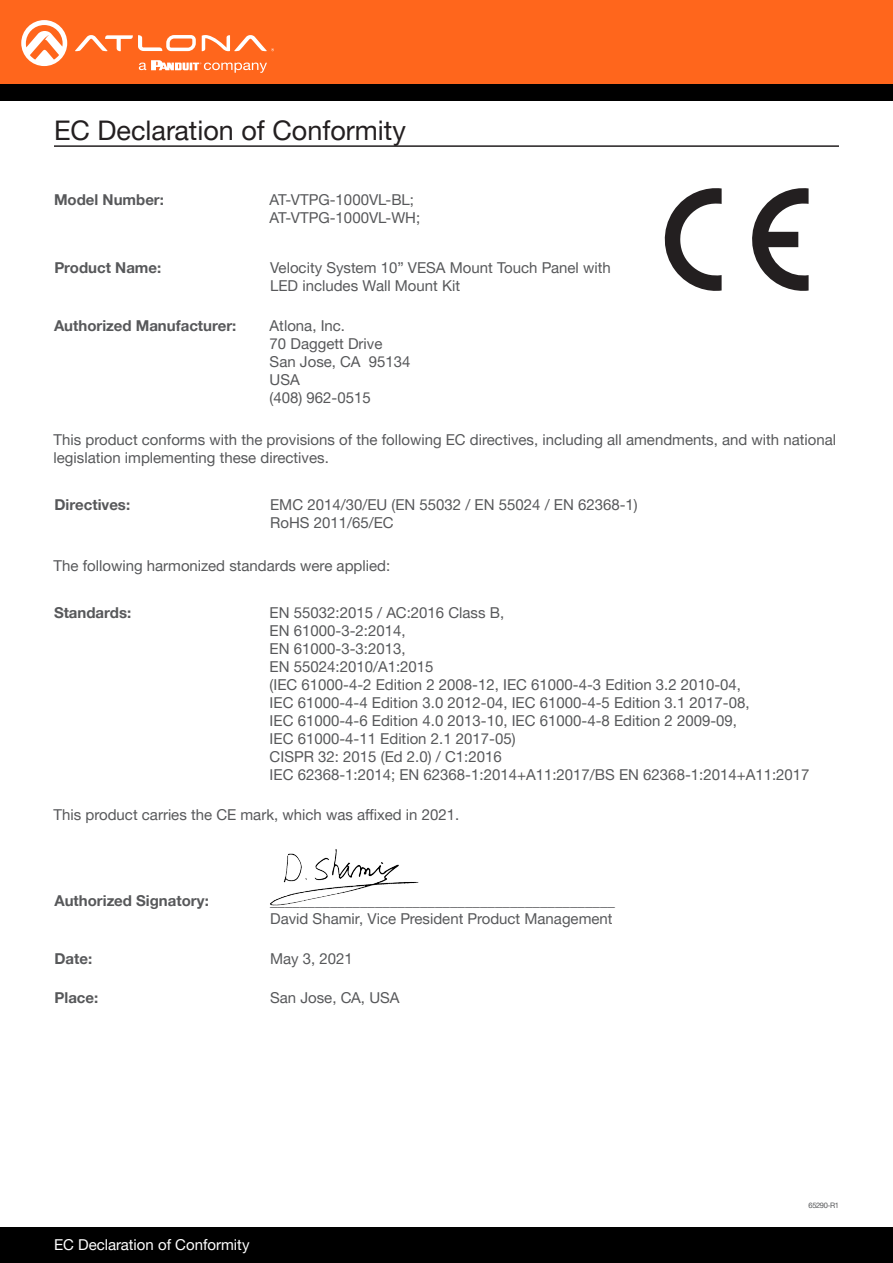
<style>
.page{position:relative;width:893px;height:1263px;background:#fff}
.page>*{position:absolute;margin:0;border:0;box-sizing:border-box;transform-origin:0 0}
.Section_Header{font:27px "Helvetica Neue LTW1 G";color:#231f20}
.General_Text{font:15px/18px "Helvetica Neue LTW1 G";color:#57585a}
.Unit_Command_Descrip{font:15px/18px "Helvetica Neue LTW1 G";color:#57585a}
.Unit_Commands{font:700 15px "Helvetica Neue LTW1 G";color:#57585a}
.t1{font:15px "Helvetica Neue LTW1 G";color:#fff}
.Product_Type_First_P{font:7.5px "Helvetica Neue LTW1 G";letter-spacing:-.05em;color:#57585a}
</style>
<div class="page">
<div style="left:0;top:1227px;width:893px;height:36px;background:#000"></div>
<div style="left:0;top:0;width:893px;height:84px;background:#ff661c"></div>
<div style="left:0;top:84px;width:893px;height:16px;background:#000"></div>
<svg style="left:75px;top:35px;width:121px;height:16px"></svg>
<svg style="left:202px;top:35px;width:72px;height:16px"></svg>
<svg style="left:21px;top:20px;width:46px;height:46px"></svg>
<svg style="left:139px;top:60px;width:128px;height:13px"></svg>
<hr style="left:54px;top:145px;width:785px;height:2px;background:#231f20">
<svg style="left:752px;top:188px;width:57px;height:103px"></svg>
<svg style="left:664px;top:188px;width:58px;height:103px"></svg>
<img style="left:270px;top:849px;width:148px;height:57px">
<p class="Section_Header" style="left:54px;top:114px;width:353px">EC Declaration of Conformity</p>
<p class="Unit_Commands" style="left:54px;top:191px;width:111px">Model Number:</p>
<p class="General_Text" style="left:270px;top:191px;width:152px">AT-VTPG-1000VL-BL;<br>AT-VTPG-1000VL-WH;</p>
<p class="Unit_Commands" style="left:54px;top:258px;width:108px">Product Name:</p>
<p class="General_Text" style="left:270px;top:258px;width:342px">Velocity System 10” VESA Mount Touch Panel with<br>LED includes Wall Mount Kit</p>
<p class="Unit_Commands" style="left:54px;top:317px;width:184px">Authorized Manufacturer:</p>
<p class="General_Text" style="left:270px;top:317px;width:77px">Atlona, Inc.</p>
<p class="General_Text" style="left:270px;top:335px;width:114px">70 Daggett Drive</p>
<p class="General_Text" style="left:270px;top:353px;width:142px">San Jose, CA 95134</p>
<p class="General_Text" style="left:270px;top:371px;width:32px">USA</p>
<p class="General_Text" style="left:270px;top:389px;width:103px">(408) 962-0515</p>
<p class="Unit_Command_Descrip" style="left:54px;top:430px;width:784px">This product conforms with the provisions of the following EC directives, including all amendments, and with national legislation implementing these directives.</p>
<p class="Unit_Commands" style="left:54px;top:495px;width:77px">Directives:</p>
<p class="General_Text" style="left:270px;top:495px;width:369px">EMC 2014/30/EU (EN 55032 / EN 55024 / EN 62368-1)</p>
<p class="General_Text" style="left:270px;top:513px;width:125px">RoHS 2011/65/EC</p>
<p class="Unit_Command_Descrip" style="left:54px;top:556px;width:338px">The following harmonized standards were applied:</p>
<p class="Unit_Commands" style="left:54px;top:603px;width:79px">Standards:</p>
<p class="General_Text" style="left:270px;top:603px;width:481px">EN 55032:2015 / AC:2016 Class B,<br>EN 61000-3-2:2014,<br>EN 61000-3-3:2013,<br>EN 55024:2010/A1:2015<br>(IEC 61000-4-2 Edition 2 2008-12, IEC 61000-4-3 Edition 3.2 2010-04, IEC 61000-4-4 Edition 3.0 2012-04, IEC 61000-4-5 Edition 3.1 2017-08, IEC 61000-4-6 Edition 4.0 2013-10, IEC 61000-4-8 Edition 2 2009-09, IEC 61000-4-11 Edition 2.1 2017-05)</p>
<p class="General_Text" style="left:270px;top:747px;width:234px">CISPR 32: 2015 (Ed 2.0) / C1:2016</p>
<p class="General_Text" style="left:270px;top:765px;width:541px">IEC 62368-1:2014; EN 62368-1:2014+A11:2017/BS EN 62368-1:2014+A11:2017</p>
<p class="Unit_Command_Descrip" style="left:54px;top:805px;width:407px">This product carries the CE mark, which was affixed in 2021.</p>
<p class="Unit_Commands" style="left:54px;top:891px;width:156px">Authorized Signatory:</p>
<p class="General_Text" style="left:270px;top:891px;width:347px">______________________________________________</p>
<p class="General_Text" style="left:270px;top:909px;width:344px">David Shamir, Vice President Product Management</p>
<p class="Unit_Commands" style="left:54px;top:950px;width:39px">Date:</p>
<p class="General_Text" style="left:270px;top:950px;width:84px">May 3, 2021</p>
<p class="Unit_Commands" style="left:54px;top:989px;width:45px">Place:</p>
<p class="General_Text" style="left:270px;top:989px;width:131px">San Jose, CA, USA</p>
<p class="t1" style="left:54px;top:1235px;width:197px">EC Declaration of Conformity</p>
<p class="Product_Type_First_P" style="left:808px;top:1200px;width:32px">65290-R1</p>
</div>
